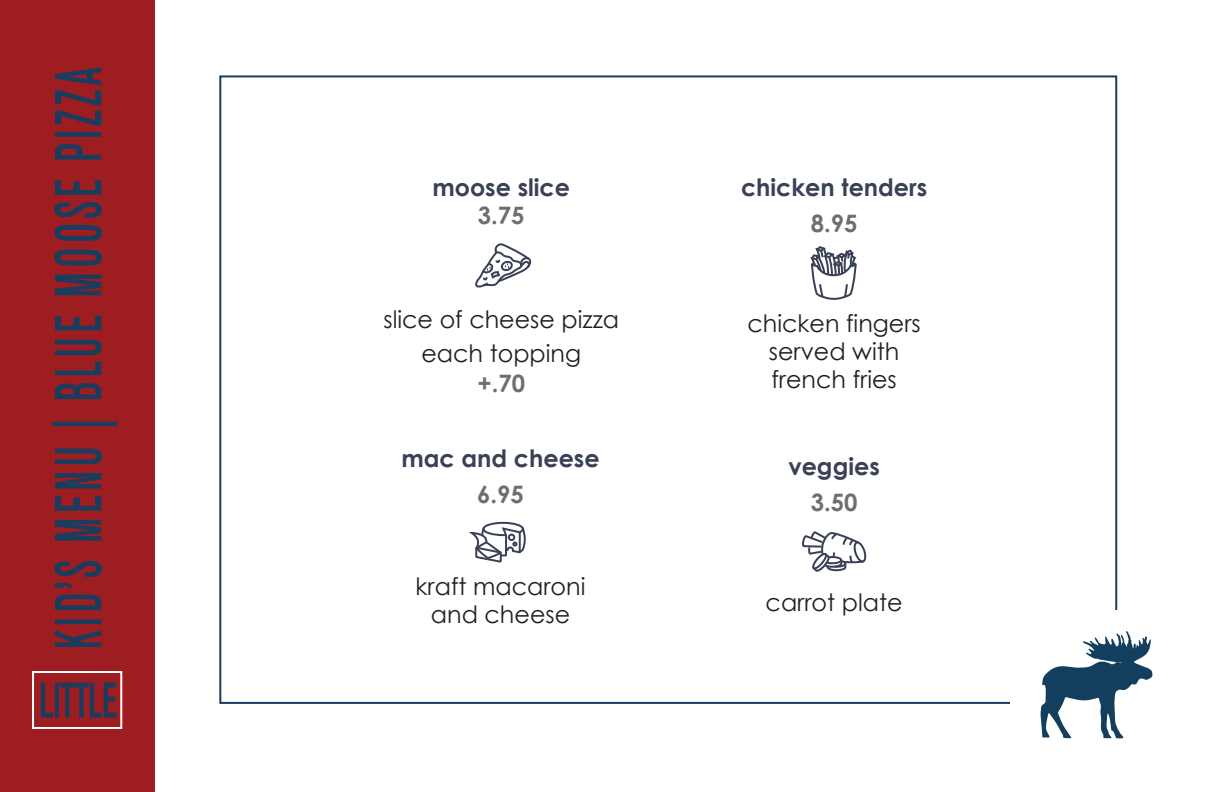
<style>
.page{position:relative;width:1224px;height:792px;background:#fff}
.page>*{position:absolute;margin:0;border:0;box-sizing:border-box;transform-origin:0 0}
.t1{font:64px "Akzidenz Grot Con BQ";letter-spacing:.12em;color:#183d5e;scale:.67 1}
.t2{font:48px "Akzidenz Grot Con BQ";letter-spacing:.01em;color:#183d5e;scale:.77 1}
.t3{font:24px/28px "Century Gothic";color:#231f20;text-align:center}
.t4{font:700 24px "Century Gothic";color:#3a4156}
.t5{font:700 24px "Century Gothic";color:#6d6e71}
</style>
<div class="page">
<div style="left:0;top:0;width:155px;height:792px;background:#9d1d21"></div>
<svg style="left:55px;top:630px;width:47px;height:17px"></svg>
<div style="left:55px;top:619px;width:46px;height:5px;border:1px solid #183e5e"></div>
<svg style="left:55px;top:594px;width:47px;height:16px"></svg>
<svg style="left:54px;top:561px;width:48px;height:27px"></svg>
<svg style="left:55px;top:520px;width:47px;height:21px"></svg>
<svg style="left:55px;top:496px;width:47px;height:15px"></svg>
<svg style="left:55px;top:473px;width:47px;height:16px"></svg>
<svg style="left:55px;top:448px;width:47px;height:17px"></svg>
<div style="left:52px;top:422px;width:65px;height:4px;border:1px solid #183e5e"></div>
<svg style="left:55px;top:383px;width:47px;height:16px"></svg>
<svg style="left:55px;top:339px;width:47px;height:37px"></svg>
<svg style="left:55px;top:315px;width:47px;height:16px"></svg>
<svg style="left:55px;top:274px;width:47px;height:22px"></svg>
<svg style="left:54px;top:249px;width:48px;height:17px"></svg>
<svg style="left:54px;top:224px;width:48px;height:17px"></svg>
<svg style="left:54px;top:202px;width:48px;height:16px"></svg>
<svg style="left:55px;top:180px;width:47px;height:15px"></svg>
<svg style="left:55px;top:144px;width:47px;height:16px"></svg>
<div style="left:55px;top:132px;width:46px;height:5px;border:1px solid #183e5e"></div>
<svg style="left:55px;top:67px;width:47px;height:59px"></svg>
<div style="left:32px;top:671px;width:90px;height:58px;border:2px solid #fff"></div>
<svg style="left:40px;top:682px;width:13px;height:36px"></svg>
<div style="left:55px;top:683px;width:4px;height:35px;border:1px solid #183e5e"></div>
<svg style="left:60px;top:682px;width:57px;height:36px"></svg>
<svg style="left:1041px;top:631px;width:111px;height:107px"></svg>
<svg style="left:475px;top:243px;width:57px;height:45px"></svg>
<svg style="left:810px;top:246px;width:47px;height:54px"></svg>
<svg style="left:802px;top:531px;width:65px;height:41px"></svg>
<svg style="left:470px;top:521px;width:56px;height:42px"></svg>
<h1 class="t1" style="left:43px;top:649px;width:868px;rotate:-90deg">KID’S MENU | BLUE MOOSE PIZZA</h1>
<h2 class="t2" style="left:40px;top:673px;width:102px">LITTLE</h2>
<p class="t4" style="left:432px;top:173px;width:139px">moose slice</p>
<p class="t5" style="left:478px;top:201px;width:48px">3.75</p>
<p class="t3" style="left:383px;top:302px;width:237px;line-height:34px">slice of cheese pizza each topping</p>
<p class="t5" style="left:477px;top:369px;width:49px">+.70</p>
<p class="t4" style="left:401px;top:443px;width:200px">mac and cheese</p>
<p class="t5" style="left:477px;top:479px;width:48px">6.95</p>
<p class="t3" style="left:416px;top:572px;width:171px">kraft macaroni and cheese</p>
<p class="t4" style="left:741px;top:173px;width:188px">chicken tenders</p>
<p class="t5" style="left:811px;top:209px;width:48px">8.95</p>
<p class="t3" style="left:747px;top:309px;width:175px">chicken fingers served with french fries</p>
<p class="t4" style="left:788px;top:451px;width:93px">veggies</p>
<p class="t5" style="left:811px;top:487px;width:48px">3.50</p>
<p class="t3" style="left:766px;top:588px;width:139px">carrot plate</p>
</div>
